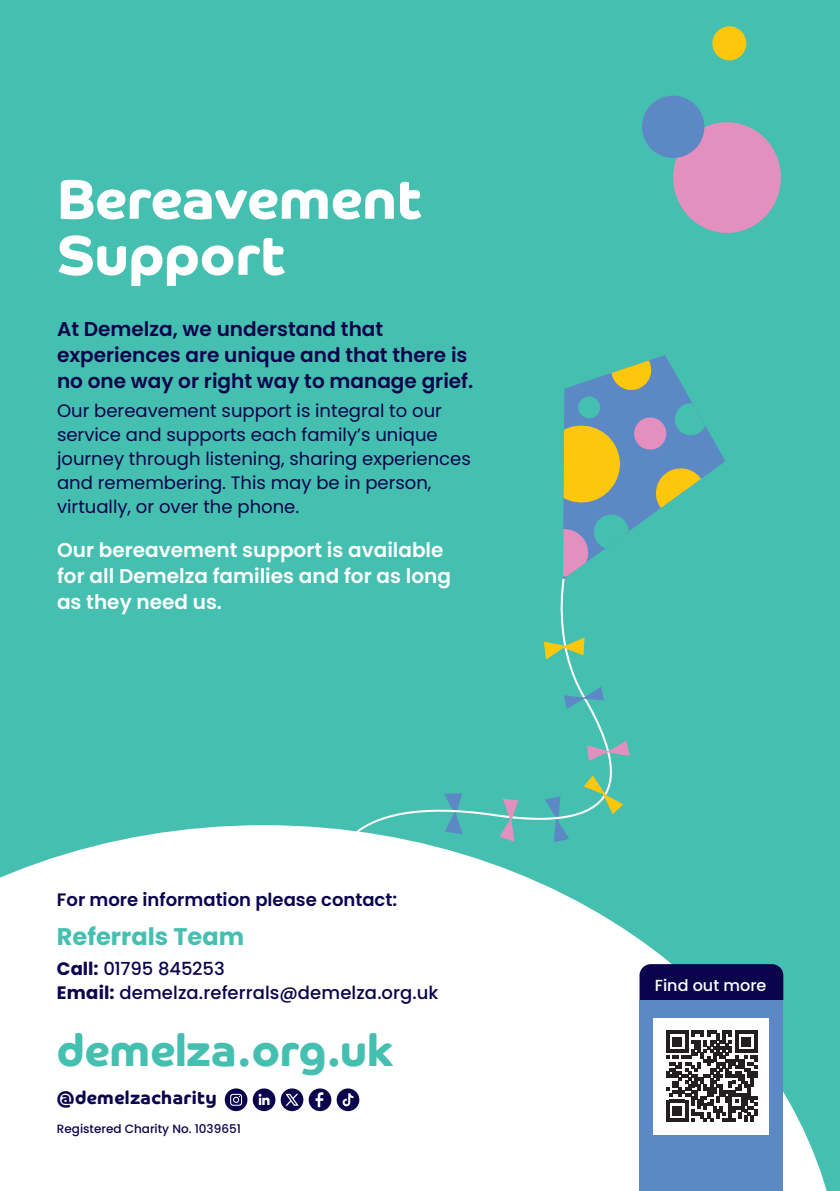
<style>
.page{position:relative;width:840px;height:1191px;background:#fff}
.page>*{position:absolute;margin:0;border:0;box-sizing:border-box;transform-origin:0 0}
.t1{font:700 56px/56px "Co Headline";color:#fff}
.t2{font:700 44px "Co Headline";color:#44bfb0}
.t3{font:700 24px "Poppins";color:#44bfb0}
.t4{font:600 20px/26px "Poppins";color:#0b034c}
.t5{font:600 20px/26px "Poppins";color:#fff}
.t6{font:18px/24px "Poppins";color:#0b034c}
.t7{font:500 18px/24px "Poppins";letter-spacing:.005em;color:#0b034c}
.t8{font:600 18px "Poppins";color:#0b034c}
.t9{font:700 18px "Co Headline";letter-spacing:.02em;color:#0b034c}
.t10{font:500 16px "Poppins";color:#fff}
.t11{font:500 12px "Poppins";color:#0b034c}
.s1{font-weight:700}
</style>
<div class="page">
<div style="left:0;top:0;width:839px;height:1191px;background:#44bfb0"></div>
<svg style="left:366px;top:579px;width:264px;height:246px"></svg>
<svg style="left:543px;top:637px;width:41px;height:22px"></svg>
<svg style="left:587px;top:740px;width:42px;height:21px"></svg>
<svg style="left:499px;top:798px;width:19px;height:27px"></svg>
<svg style="left:563px;top:686px;width:40px;height:23px"></svg>
<svg style="left:583px;top:775px;width:40px;height:39px"></svg>
<svg style="left:562px;top:355px;width:163px;height:224px"></svg>
<svg style="left:0;top:825px;width:827px;height:366px;fill:#fff"></svg>
<svg style="left:225px;top:1088px;width:134px;height:23px"></svg>
<div style="left:672px;top:122px;width:108px;height:111px;background:#e390be;border-radius:50%"></div>
<div style="left:641px;top:96px;width:63px;height:62px;background:#5d88c6;border-radius:50%"></div>
<div style="left:639px;top:964px;width:143px;height:36px;background:#0b034c"></div>
<div style="left:639px;top:1000px;width:143px;height:191px;background:#5d88c6"></div>
<div style="left:653px;top:1018px;width:115px;height:116px;background:#fff"></div>
<div style="left:712px;top:26px;width:34px;height:34px;background:#fec70c;border-radius:50%"></div>
<svg style="left:666px;top:1030px;width:90px;height:91px"></svg>
<h1 class="t1" style="left:57px;top:171px;width:366px">Bereavement<br>Support</h1>
<p class="t4" style="left:57px;top:316px;width:417px">At Demelza, we understand that experiences are unique and that there is no one way or right way to manage grief.</p>
<p class="t6" style="left:57px;top:399px;width:415px">Our bereavement support is integral to our service and supports each family’s unique journey through listening, sharing experiences and remembering. This may be in person, virtually, or over the phone.</p>
<p class="t5" style="left:57px;top:536px;width:395px">Our bereavement support is available for all Demelza families and for as long as they need us.</p>
<p class="t8" style="left:57px;top:889px;width:341px">For more information please contact:</p>
<h3 class="t3" style="left:57px;top:923px;width:188px">Referrals Team</h3>
<p class="t7" style="left:57px;top:956px;width:383px"><span class="s1">Call:</span> 01795 845253<br><span class="s1">Email:</span> demelza.referrals@demelza.org.uk</p>
<h2 class="t2" style="left:57px;top:1024px;width:338px">demelza.org.uk</h2>
<p class="t9" style="left:57px;top:1087px;width:161px">@demelzacharity</p>
<p class="t11" style="left:57px;top:1121px;width:185px">Registered Charity No. 1039651</p>
<p class="t10" style="left:654px;top:975px;width:113px">Find out more</p>
</div>
